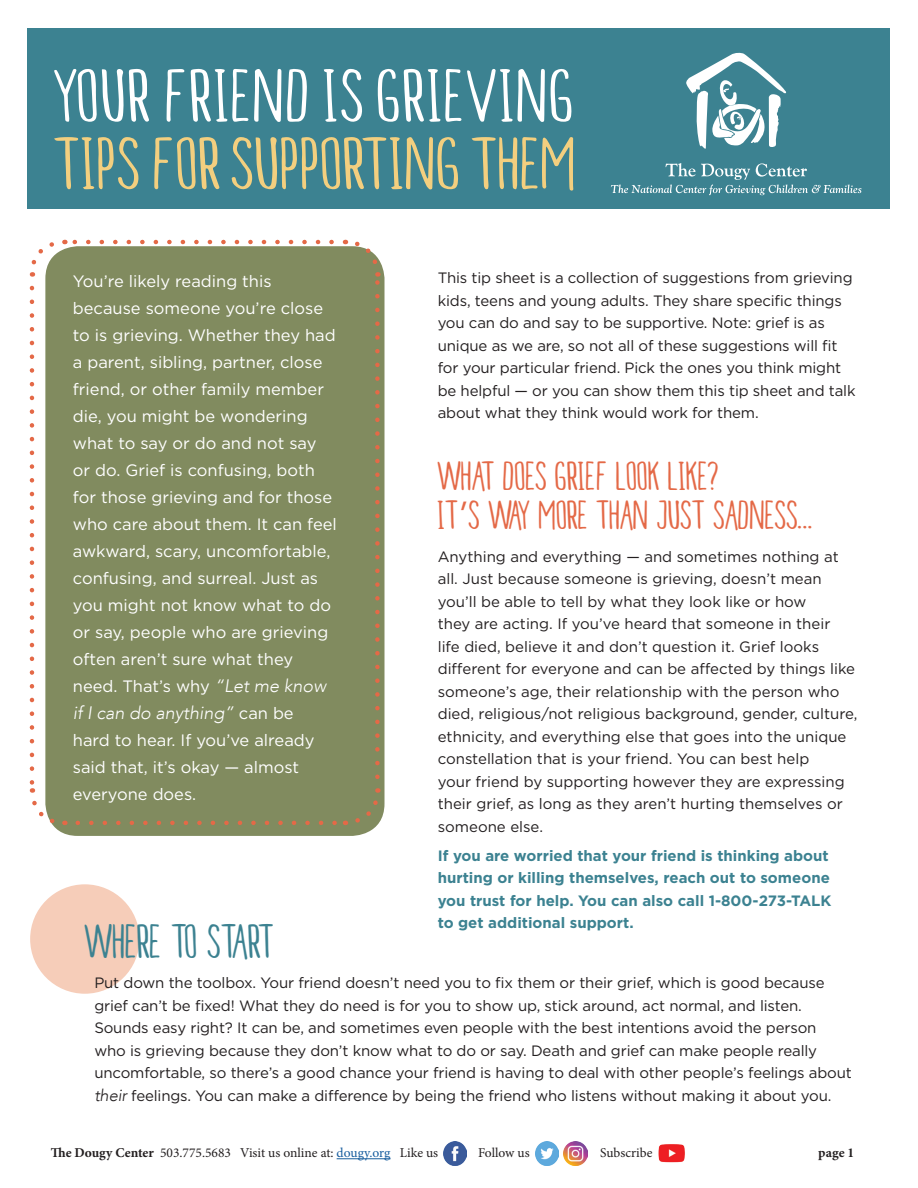
<style>
.page{position:relative;width:918px;height:1188px;background:#fff}
.page>*{position:absolute;margin:0;border:0;box-sizing:border-box;transform-origin:0 0}
.t1{font:72px "Malam";letter-spacing:.025em;color:#fff;scale:1.1 1}
.t2{font:71.1px "Malam";letter-spacing:.01em;color:#f3cf7f;scale:1.1 1}
.t3{font:46.2px "Malam";color:#3c8291}
.t4{font:39px/39px "Malam";color:#e46947}
.t5{font:italic 300 18px "Avenir LT";color:#fff}
.t6{font:16.5px/27px "Gotham";color:#fff}
.t7{font:15px/22.5px "Gotham";letter-spacing:-.01em;color:#231f20}
.t8{font:700 15px/22.5px "Gotham";color:#3c8291}
.t9{font:13.5px "Minion Pro";color:#231f20}
.t10{font:700 13.5px "Minion Pro";color:#231f20}
.s1{font-family:"Avenir LT";font-weight:300;font-style:italic;font-size:18px}
.s2{font-family:"Gotham";font-weight:400;font-style:normal;font-size:16.5px}
.s3{font-family:"Avenir LT";font-weight:300}
.s4{font-family:"Avenir LT";font-weight:300;font-style:italic;font-size:16.5px}
.s5{font-weight:700}
.s6{color:#175d9e}
</style>
<div class="page">
<div style="left:28px;top:28px;width:862px;height:180px;background:#3c8291"></div>
<div style="left:45px;top:246px;width:340px;height:590px;background:#818b5f;border-radius:32px"></div>
<svg style="left:686px;top:53px;width:101px;height:96px"></svg>
<svg style="left:611px;top:163px;width:251px;height:32px"></svg>
<svg style="left:78px;top:821px;width:259px;height:4px"></svg>
<svg style="left:72px;top:240px;width:260px;height:4px"></svg>
<svg style="left:29px;top:242px;width:29px;height:35px"></svg>
<svg style="left:29px;top:288px;width:36px;height:540px"></svg>
<svg style="left:355px;top:788px;width:27px;height:38px"></svg>
<svg style="left:345px;top:239px;width:36px;height:538px"></svg>
<div style="left:30px;top:884px;width:110px;height:110px;background:#f6cdb9;border-radius:50%"></div>
<hr style="left:337px;top:1158px;width:54px;height:1px;background:#175d9e">
<img style="left:443px;top:1142px;width:24px;height:23px">
<img style="left:535px;top:1142px;width:24px;height:23px">
<img style="left:658px;top:1144px;width:27px;height:19px">
<img style="left:563px;top:1141px;width:24px;height:24px">
<p class="t1" style="left:54px;top:69px;width:475px">YOUR FRIEND IS GRIEVING</p>
<p class="t2" style="left:54px;top:137px;width:477px">TIPS FOR SUPPORTING THEM</p>
<p class="t6" style="left:73px;top:267px;width:266px">You’re likely reading this because someone you’re close to is grieving. Whether they had a parent, sibling, partner, close friend, or other family member die, you might be wondering what to say or do and not say or do. Grief is confusing, both for those grieving and for those who care about them. It can feel awkward, scary, uncomfortable, confusing, and surreal. Just as you might not know what to do or say, people who are grieving often aren’t sure what they need. That’s why <span class="s1">“Let me know</span></p>
<p class="t5" style="left:73px;top:702px;width:222px">if I can do anything” <span class="s2">can be</span></p>
<p class="t6" style="left:73px;top:726px;width:243px">hard to hear. If you’ve already said that, it’s okay — almost everyone does.</p>
<p class="t7" style="left:438px;top:267px;width:419px">This tip sheet is a collection of suggestions from grieving kids, teens and young adults. They share specific things you can do and say to be supportive. Note: grief is as unique as we are, so not all of these suggestions will fit for your particular friend. Pick the ones you think might be helpful — or you can show them this tip sheet and talk about what they think would work for them.</p>
<p class="t4" style="left:438px;top:461px;width:378px">WHAT DOES GRIEF LOOK LIKE?<br>IT<span class="s3">’</span>S WAY MORE THAN JUST SADNESS...</p>
<p class="t7" style="left:438px;top:545px;width:421px">Anything and everything — and sometimes nothing at all. Just because someone is grieving, doesn’t mean you’ll be able to tell by what they look like or how<br>they are acting. If you’ve heard that someone in their<br>life died, believe it and don’t question it. Grief looks different for everyone and can be affected by things like someone’s age, their relationship with the person who died, religious/not religious background, gender, culture, ethnicity, and everything else that goes into the unique constellation that is your friend. You can best help<br>your friend by supporting however they are expressing their grief, as long as they aren’t hurting themselves or someone else.</p>
<p class="t8" style="left:438px;top:844px;width:395px">If you are worried that your friend is thinking about hurting or killing themselves, reach out to someone you trust for help. You can also call 1-800-273-TALK to get additional support.</p>
<p class="t3" style="left:85px;top:924px;width:191px">WHERE TO START</p>
<p class="t7" style="left:94px;top:971px;width:759px">Put down the toolbox. Your friend doesn’t need you to fix them or their grief, which is good because grief can’t be fixed! What they do need is for you to show up, stick around, act normal, and listen.<br>Sounds easy right? It can be, and sometimes even people with the best intentions avoid the person<br>who is grieving because they don’t know what to do or say. Death and grief can make people really uncomfortable, so there’s a good chance your friend is having to deal with other people’s feelings about <span class="s4">their</span> feelings. You can make a difference by being the friend who listens without making it about you.</p>
<p class="t9" style="left:51px;top:1144px;width:389px"><span class="s5">The Dougy Center</span> 503.775.5683 Visit us online at: <span class="s6">dougy.org</span> Like us</p>
<p class="t9" style="left:478px;top:1144px;width:53px">Follow us</p>
<p class="t9" style="left:600px;top:1144px;width:54px">Subscribe</p>
<p class="t10" style="left:818px;top:1144px;width:38px">page 1</p>
</div>
